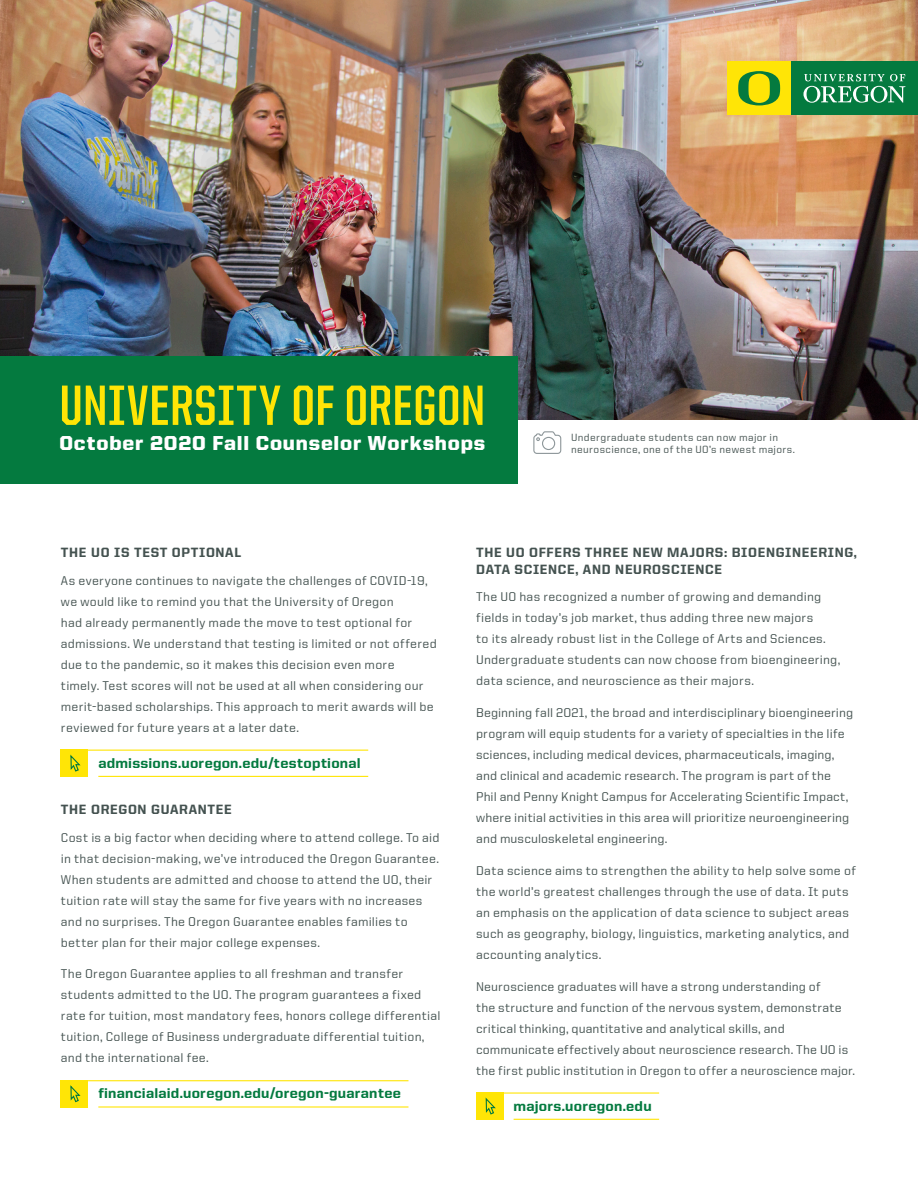
<style>
.page{position:relative;width:918px;height:1188px;background:#fff}
.page>*{position:absolute;margin:0;border:0;box-sizing:border-box;transform-origin:0 0}
.t1{font:700 57px "United Sans Cond";letter-spacing:.015em;color:#ffe506}
.t2{font:900 20.25px "United Sans Reg";letter-spacing:.04em;color:#fff}
.UO_URL-green-yellow{font:800 14.25px "United Sans Reg";letter-spacing:.015em;color:#047a3f}
.Viewbook_SidebarH2{font:800 13.5px/16.5px "United Sans Reg";letter-spacing:.05em;color:#445250}
.Viewbook_sidebar_bod{font:500 12.75px/21px "United Sans Reg";letter-spacing:.015em;color:#445250}
.Viewbook_H2{font:500 10.5px/12.6px "United Sans Reg";letter-spacing:.03em;color:#445250}
</style>
<div class="page">
<img style="left:0;top:0;width:918px;height:419px">
<div style="left:0;top:356px;width:517px;height:128px;background:#047a3f"></div>
<hr style="left:98px;top:776px;width:270px;height:1px;background:#ffe506">
<hr style="left:61px;top:750px;width:307px;height:1px;background:#ffe506">
<div style="left:61px;top:750px;width:27px;height:27px;background:#ffe506"></div>
<svg style="left:70px;top:754px;width:11px;height:18px"></svg>
<hr style="left:98px;top:1106px;width:310px;height:2px;background:#ffe506">
<hr style="left:61px;top:1080px;width:347px;height:1px;background:#ffe506">
<div style="left:61px;top:1080px;width:27px;height:28px;background:#ffe506"></div>
<svg style="left:70px;top:1085px;width:11px;height:18px"></svg>
<hr style="left:514px;top:1119px;width:145px;height:1px;background:#ffe506">
<hr style="left:476px;top:1092px;width:183px;height:2px;background:#ffe506">
<div style="left:476px;top:1092px;width:27px;height:28px;background:#ffe506"></div>
<svg style="left:485px;top:1097px;width:11px;height:18px"></svg>
<div style="left:791px;top:61px;width:127px;height:54px;background:#047a3f"></div>
<svg style="left:803px;top:74px;width:102px;height:29px"></svg>
<div style="left:727px;top:61px;width:64px;height:54px;background:#ffe506"></div>
<svg style="left:738px;top:71px;width:42px;height:34px"></svg>
<svg style="left:533px;top:431px;width:29px;height:23px"></svg>
<p class="t1" style="left:59px;top:376px;width:427px">UNIVERSITY OF OREGON</p>
<p class="t2" style="left:59px;top:432px;width:427px">October 2020 Fall Counselor Workshops</p>
<p class="Viewbook_H2" style="left:571px;top:431px;width:225px">Undergraduate students can now major in neuroscience, one of the UO’s newest majors.</p>
<p class="Viewbook_SidebarH2" style="left:61px;top:544px;width:182px">THE UO IS TEST OPTIONAL</p>
<p class="Viewbook_sidebar_bod" style="left:61px;top:570px;width:377px">As everyone continues to navigate the challenges of COVID-19, we would like to remind you that the University of Oregon<br>had already permanently made the move to test optional for admissions. We understand that testing is limited or not offered due to the pandemic, so it makes this decision even more<br>timely. Test scores will not be used at all when considering our merit-based scholarships. This approach to merit awards will be reviewed for future years at a later date.</p>
<p class="UO_URL-green-yellow" style="left:98px;top:755px;width:264px">admissions.uoregon.edu/testoptional</p>
<p class="Viewbook_SidebarH2" style="left:61px;top:801px;width:172px">THE OREGON GUARANTEE</p>
<p class="Viewbook_sidebar_bod" style="left:61px;top:827px;width:380px">Cost is a big factor when deciding where to attend college. To aid in that decision-making, we’ve introduced the Oregon Guarantee.<br>When students are admitted and choose to attend the UO, their tuition rate will stay the same for five years with no increases and no surprises. The Oregon Guarantee enables families to better plan for their major college expenses.</p>
<p class="Viewbook_sidebar_bod" style="left:61px;top:963px;width:381px">The Oregon Guarantee applies to all freshman and transfer students admitted to the UO. The program guarantees a fixed rate for tuition, most mandatory fees, honors college differential tuition, College of Business undergraduate differential tuition, and the international fee.</p>
<p class="UO_URL-green-yellow" style="left:98px;top:1086px;width:304px">financialaid.uoregon.edu/oregon-guarantee</p>
<p class="Viewbook_SidebarH2" style="left:476px;top:544px;width:382px">THE UO OFFERS THREE NEW MAJORS: BIOENGINEERING,<br>DATA SCIENCE, AND NEUROSCIENCE</p>
<p class="Viewbook_sidebar_bod" style="left:476px;top:586px;width:366px">The UO has recognized a number of growing and demanding fields in today’s job market, thus adding three new majors<br>to its already robust list in the College of Arts and Sciences.<br>Undergraduate students can now choose from bioengineering, data science, and neuroscience as their majors.</p>
<p class="Viewbook_sidebar_bod" style="left:476px;top:702px;width:379px">Beginning fall 2021, the broad and interdisciplinary bioengineering program will equip students for a variety of specialties in the life sciences, including medical devices, pharmaceuticals, imaging, and clinical and academic research. The program is part of the Phil and Penny Knight Campus for Accelerating Scientific Impact, where initial activities in this area will prioritize neuroengineering and musculoskeletal engineering.</p>
<p class="Viewbook_sidebar_bod" style="left:476px;top:860px;width:381px">Data science aims to strengthen the ability to help solve some of the world’s greatest challenges through the use of data. It puts an emphasis on the application of data science to subject areas such as geography, biology, linguistics, marketing analytics, and accounting analytics.</p>
<p class="Viewbook_sidebar_bod" style="left:476px;top:976px;width:380px">Neuroscience graduates will have a strong understanding of<br>the structure and function of the nervous system, demonstrate critical thinking, quantitative and analytical skills, and communicate effectively about neuroscience research. The UO is the first public institution in Oregon to offer a neuroscience major.</p>
<p class="UO_URL-green-yellow" style="left:514px;top:1098px;width:140px">majors.uoregon.edu</p>
</div>
